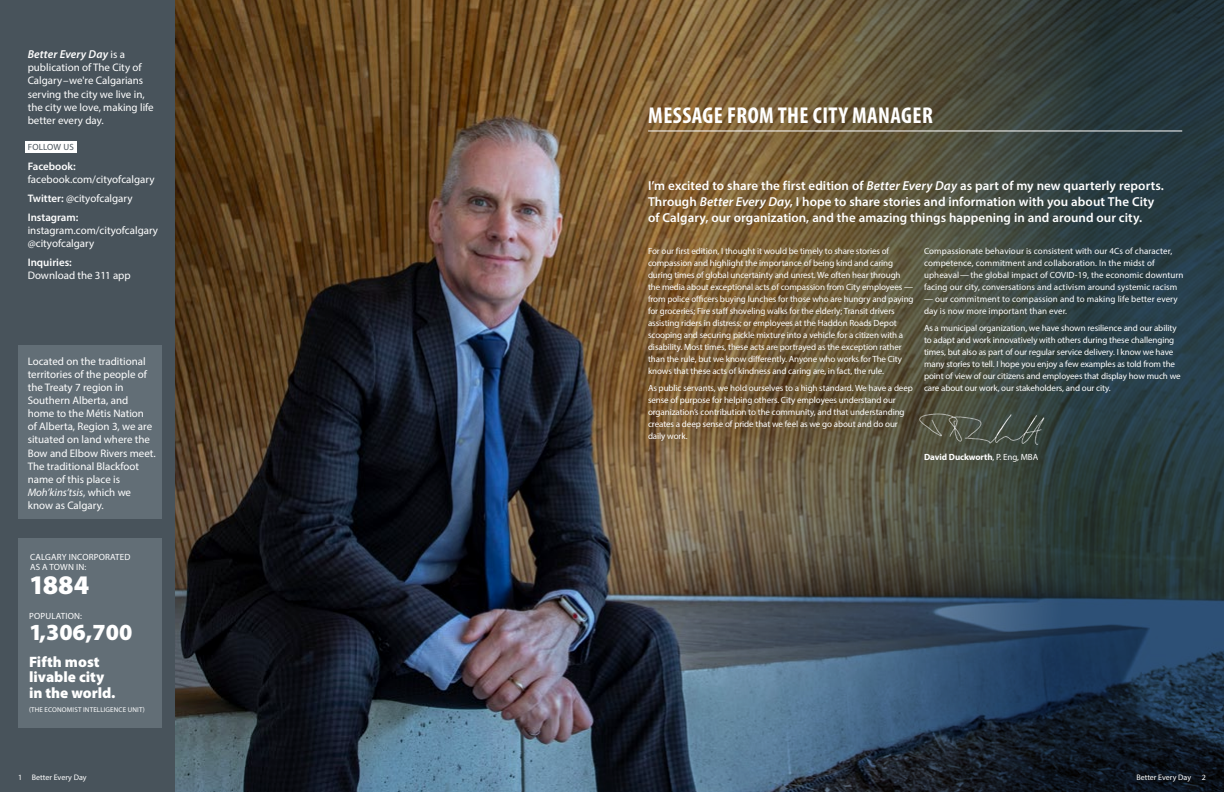
<style>
.page{position:relative;width:1224px;height:792px;background:#fff}
.page>*{position:absolute;margin:0;border:0;box-sizing:border-box;transform-origin:0 0}
.t1{font:900 27px "Myriad Pro";color:#fff}
.t2{font:900 23.2px "Myriad Pro";color:#fff}
.t3{font:700 condensed 23px "Myriad Pro";letter-spacing:.02em;color:#fff}
.t4{font:900 15.1px/15.7px "Myriad Pro";color:#fff}
.t5{font:600 13px/16px "Myriad Pro";letter-spacing:.005em;color:#fff}
.t6{font:italic 600 11.5px "Myriad Pro";letter-spacing:.01em;color:#fff}
.t7{font:11px/13.1px "Myriad Pro";color:#fff}
.t8{font:600 11px "Myriad Pro";color:#fff}
.t9{font:9px/12px "Myriad Pro";letter-spacing:-.01em;color:#fff}
.t10{font:9px/12px "Myriad Pro";letter-spacing:.01em;color:#fff}
.t11{font:9px/10px "Myriad Pro";letter-spacing:.02em;color:#fff}
.t12{font:700 9px "Myriad Pro";letter-spacing:-.01em;color:#fff}
.t13{font:9px "Myriad Pro";letter-spacing:.02em;color:#48535b}
.t14{font:8px "Myriad Pro";color:#fff}
.t15{font:7px "Myriad Pro";letter-spacing:.02em;color:#fff}
.s1{font-weight:400;font-style:normal;font-size:11px}
.s2{font-weight:600}
.s3{font-style:italic}
.s4{font-weight:400}
</style>
<div class="page">
<img style="left:175px;top:0;width:109px;height:792px">
<div style="left:0;top:0;width:175px;height:792px;background:#48535b"></div>
<div style="left:18px;top:346px;width:144px;height:173px;background:#626e76"></div>
<div style="left:18px;top:538px;width:144px;height:190px;background:#626e76"></div>
<img style="left:284px;top:0;width:940px;height:792px">
<div style="left:25px;top:141px;width:51px;height:11px;background:#fff"></div>
<hr style="left:648px;top:130px;width:534px;height:1px;background:#fff">
<img style="left:915px;top:405px;width:141px;height:44px">
<p class="t6" style="left:28px;top:47px;width:99px">Better Every Day <span class="s1">is a</span></p>
<p class="t7" style="left:28px;top:61px;width:128px">publication of The City of<br>Calgary – we're Calgarians serving the city we live in, the city we love, making life better every day.</p>
<p class="t13" style="left:28px;top:142px;width:47px">FOLLOW US</p>
<p class="t8" style="left:28px;top:159px;width:50px">Facebook:</p>
<p class="t7" style="left:28px;top:169px;width:128px;line-height:19.1px">facebook.com/cityofcalgary<br><span class="s2">Twitter:</span> @cityofcalgary<br><span class="s2">Instagram:</span></p>
<p class="t7" style="left:28px;top:224px;width:132px">instagram.com/cityofcalgary @cityofcalgary</p>
<p class="t8" style="left:28px;top:255px;width:46px">Inquiries:</p>
<p class="t7" style="left:28px;top:269px;width:105px">Download the 311 app</p>
<p class="t7" style="left:28px;top:354px;width:130px">Located on the traditional territories of the people of the Treaty 7 region in<br>Southern Alberta, and home to the Métis Nation of Alberta, Region 3, we are situated on land where the<br>Bow and Elbow Rivers meet.<br>The traditional Blackfoot name of this place is<br><span class="s3">Moh’kins’tsis</span>, which we know as Calgary.</p>
<p class="t11" style="left:30px;top:552px;width:102px">CALGARY INCORPORATED<br>AS A TOWN IN:</p>
<h1 class="t1" style="left:29px;top:567px;width:62px">1884</h1>
<p class="t11" style="left:29px;top:611px;width:54px">POPULATION:</p>
<h2 class="t2" style="left:29px;top:616px;width:105px">1,306,700</h2>
<h3 class="t4" style="left:29px;top:653px;width:88px">Fifth most livable city in the world.</h3>
<p class="t15" style="left:29px;top:706px;width:117px">(THE ECONOMIST INTELLIGENCE UNIT)</p>
<h3 class="t3" style="left:648px;top:101px;width:286px">MESSAGE FROM THE CITY MANAGER</h3>
<p class="t5" style="left:648px;top:178px;width:518px">I’m excited to share the first edition of <span class="s3">Better Every Day</span> as part of my new quarterly reports.<br>Through <span class="s3">Better Every Day</span>, I hope to share stories and information with you about The City of Calgary, our organization, and the amazing things happening in and around our city.</p>
<p class="t9" style="left:648px;top:245px;width:267px">For our first edition, I thought it would be timely to share stories of compassion and highlight the importance of being kind and caring during times of global uncertainty and unrest. We often hear through the media about exceptional acts of compassion from City employees — from police officers buying lunches for those who are hungry and paying for groceries; Fire staff shoveling walks for the elderly; Transit drivers assisting riders in distress; or employees at the Haddon Roads Depot scooping and securing pickle mixture into a vehicle for a citizen with a disability. Most times, these acts are portrayed as the exception rather than the rule, but we know differently. Anyone who works for The City knows that these acts of kindness and caring are, in fact, the rule.</p>
<p class="t9" style="left:648px;top:382px;width:266px">As public servants, we hold ourselves to a high standard. We have a deep sense of purpose for helping others. City employees understand our organization’s contribution to the community, and that understanding creates a deep sense of pride that we feel as we go about and do our daily work.</p>
<p class="t10" style="left:924px;top:245px;width:261px">Compassionate behaviour is consistent with our 4Cs of character, competence, commitment and collaboration. In the midst of upheaval — the global impact of COVID-19, the economic downturn facing our city, conversations and activism around systemic racism</p>
<p class="t10" style="left:924px;top:293px;width:255px">— our commitment to compassion and to making life better every day is now more important than ever.</p>
<p class="t9" style="left:924px;top:322px;width:258px">As a municipal organization, we have shown resilience and our ability to adapt and work innovatively with others during these challenging times, but also as part of our regular service delivery. I know we have many stories to tell. I hope you enjoy a few examples as told from the point of view of our citizens and employees that display how much we care about our work, our stakeholders, and our city.</p>
<p class="t12" style="left:924px;top:451px;width:116px">David Duckworth<span class="s4">, P. Eng, MBA</span></p>
<p class="t14" style="left:18px;top:772px;width:70px">1 Better Every Day</p>
<p class="t14" style="left:1136px;top:773px;width:56px">Better Every Day</p>
<p class="t14" style="left:1202px;top:772px;width:6px">2</p>
</div>
